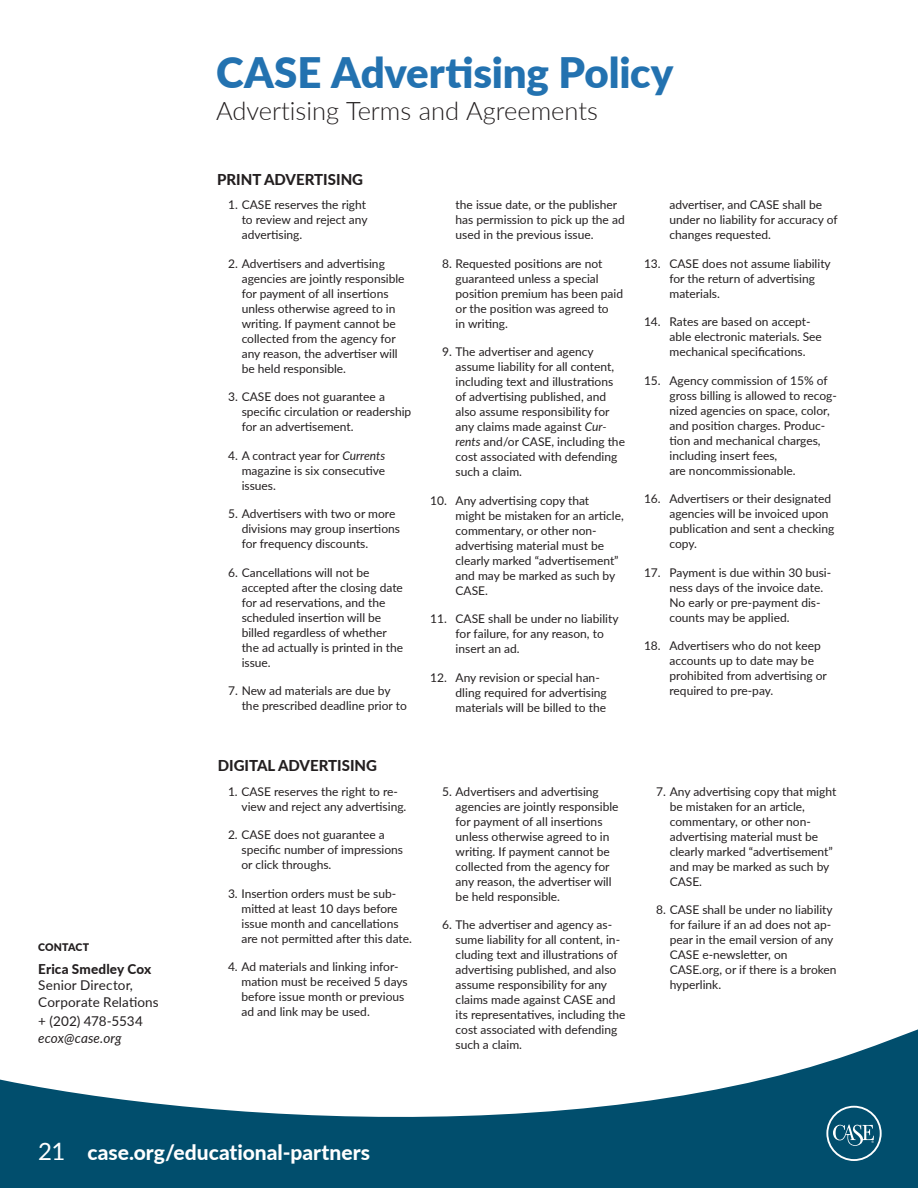
<style>
.page{position:relative;width:918px;height:1188px;background:#fff}
.page>*{position:absolute;margin:0;border:0;box-sizing:border-box;transform-origin:0 0}
.head_37{font:900 42px "Lato";letter-spacing:-.005em;color:#2372b0}
.dek{font:300 25.5px "Lato";color:#231f20}
.t1{font:800 21px "Lato";color:#fff}
._14pt_Head_gold{font:800 15px "Lato";color:#231f20}
.t2{font:13.5px/16.5px "Lato";letter-spacing:.01em;color:#231f20}
.t3{font:800 13.5px "Lato";letter-spacing:.01em;color:#231f20}
.t4{font:italic 13.5px "Lato";letter-spacing:.01em;color:#231f20}
._14pt_Head_gold-2{font:12px/15px "Lato";color:#231f20}
.t5{font:900 10.5px "Lato";letter-spacing:.005em;color:#231f20}
.s1{font-style:italic}
.s2{font-weight:400;font-size:24px}
</style>
<div class="page">
<svg style="left:0;top:1029px;width:918px;height:159px;fill:#014e6d"></svg>
<svg style="left:833px;top:1124px;width:41px;height:22px"></svg>
<div style="left:826px;top:1106px;width:56px;height:55px;border:2px solid #fff;border-radius:50%"></div>
<p class="head_37" style="left:216px;top:41px;width:459px">CASE Advertising Policy</p>
<p class="dek" style="left:216px;top:93px;width:384px">Advertising Terms and Agreements</p>
<p class="t5" style="left:38px;top:939px;width:52px">CONTACT</p>
<p class="t3" style="left:38px;top:959px;width:115px">Erica Smedley Cox</p>
<p class="t2" style="left:38px;top:977px;width:122px">Senior Director,<br>Corporate Relations</p>
<p class="t2" style="left:38px;top:1013px;width:106px">+ (202) 478-5534</p>
<p class="t4" style="left:38px;top:1028px;width:85px">ecox@case.org</p>
<p class="_14pt_Head_gold" style="left:217px;top:169px;width:147px">PRINT ADVERTISING</p>
<p class="_14pt_Head_gold-2" style="left:242px;top:197px;width:127px;text-indent:-14px">1. CASE reserves the right to review and reject any advertising.</p>
<p class="_14pt_Head_gold-2" style="left:242px;top:255px;width:164px;text-indent:-14px">2. Advertisers and advertising agencies are jointly responsible for payment of all insertions unless otherwise agreed to in writing. If payment cannot be collected from the agency for any reason, the advertiser will be held responsible.</p>
<p class="_14pt_Head_gold-2" style="left:242px;top:389px;width:171px;text-indent:-14px">3. CASE does not guarantee a specific circulation or readership for an advertisement.</p>
<p class="_14pt_Head_gold-2" style="left:242px;top:447px;width:145px;text-align:justify;text-indent:-14px">4. A contract year for <span class="s1">Currents </span>magazine is six consecutive issues.</p>
<p class="_14pt_Head_gold-2" style="left:242px;top:506px;width:160px;text-indent:-14px">5. Advertisers with two or more divisions may group insertions for frequency discounts.</p>
<p class="_14pt_Head_gold-2" style="left:242px;top:564px;width:163px;text-indent:-14px">6. Cancellations will not be accepted after the closing date for ad reservations, and the scheduled insertion will be billed regardless of whether the ad actually is printed in the issue.</p>
<p class="_14pt_Head_gold-2" style="left:242px;top:683px;width:167px;text-indent:-14px">7. New ad materials are due by the prescribed deadline prior to</p>
<p class="_14pt_Head_gold" style="left:218px;top:755px;width:161px">DIGITAL ADVERTISING</p>
<p class="_14pt_Head_gold-2" style="left:242px;top:783px;width:166px;text-indent:-14px">1. CASE reserves the right to re&shy;view and reject any advertising.</p>
<p class="_14pt_Head_gold-2" style="left:242px;top:827px;width:163px;text-indent:-14px">2. CASE does not guarantee a specific number of impressions or click throughs.</p>
<p class="_14pt_Head_gold-2" style="left:242px;top:885px;width:172px;text-indent:-14px">3. Insertion orders must be sub&shy;mitted at least 10 days before issue month and cancellations are not permitted after this date.</p>
<p class="_14pt_Head_gold-2" style="left:242px;top:959px;width:168px;text-indent:-14px">4. Ad materials and linking infor&shy;mation must be received 5 days before issue month or previous ad and link may be used.</p>
<p class="_14pt_Head_gold-2" style="left:456px;top:197px;width:171px">the issue date, or the publisher has permission to pick up the ad used in the previous issue.</p>
<p class="_14pt_Head_gold-2" style="left:456px;top:255px;width:169px;text-indent:-14px">8. Requested positions are not guaranteed unless a special position premium has been paid or the position was agreed to<br>in writing.</p>
<p class="_14pt_Head_gold-2" style="left:456px;top:344px;width:171px;text-indent:-14px">9. The advertiser and agency assume liability for all content, including text and illustrations of advertising published, and also assume responsibility for any claims made against <span class="s1">Cur&shy;rents</span> and/or CASE, including the cost associated with defending such a claim.</p>
<p class="_14pt_Head_gold-2" style="left:456px;top:492px;width:170px;text-indent:-26px">10. Any advertising copy that<br>might be mistaken for an article, commentary, or other non&shy;advertising material must be clearly marked “advertisement” and may be marked as such by<br>CASE.</p>
<p class="_14pt_Head_gold-2" style="left:456px;top:611px;width:165px;text-indent:-26px">11. CASE shall be under no liability for failure, for any reason, to insert an ad.</p>
<p class="_14pt_Head_gold-2" style="left:456px;top:669px;width:153px;text-indent:-26px">12. Any revision or special han&shy;dling required for advertising materials will be billed to the</p>
<p class="_14pt_Head_gold-2" style="left:456px;top:783px;width:164px;text-indent:-14px">5. Advertisers and advertising agencies are jointly responsible for payment of all insertions unless otherwise agreed to in writing. If payment cannot be collected from the agency for any reason, the advertiser will be held responsible.</p>
<p class="_14pt_Head_gold-2" style="left:456px;top:917px;width:171px;text-indent:-14px">6. The advertiser and agency as&shy;sume liability for all content, in&shy;cluding text and illustrations of advertising published, and also assume responsibility for any claims made against CASE and its representatives, including the cost associated with defending such a claim.</p>
<p class="_14pt_Head_gold-2" style="left:670px;top:197px;width:170px">advertiser, and CASE shall be under no liability for accuracy of changes requested.</p>
<p class="_14pt_Head_gold-2" style="left:670px;top:255px;width:163px;text-indent:-26px">13. CASE does not assume liability for the return of advertising materials.</p>
<p class="_14pt_Head_gold-2" style="left:670px;top:314px;width:154px;text-indent:-26px">14. Rates are based on accept&shy;able electronic materials. See mechanical specifications.</p>
<p class="_14pt_Head_gold-2" style="left:670px;top:372px;width:169px;text-indent:-26px">15. Agency commission of 15% of gross billing is allowed to recog&shy;nized agencies on space, color, and position charges. Produc&shy;tion and mechanical charges, including insert fees,<br>are noncommissionable.</p>
<p class="_14pt_Head_gold-2" style="left:670px;top:491px;width:166px;text-indent:-26px">16. Advertisers or their designated agencies will be invoiced upon publication and sent a checking copy.</p>
<p class="_14pt_Head_gold-2" style="left:670px;top:564px;width:163px;text-indent:-26px">17. Payment is due within 30 busi&shy;ness days of the invoice date.<br>No early or pre-payment dis&shy;counts may be applied.</p>
<p class="_14pt_Head_gold-2" style="left:670px;top:638px;width:159px;text-indent:-26px">18. Advertisers who do not keep accounts up to date may be prohibited from advertising or required to pre-pay.</p>
<p class="_14pt_Head_gold-2" style="left:670px;top:783px;width:168px;text-indent:-14px">7. Any advertising copy that might be mistaken for an article, commentary, or other non&shy;advertising material must be clearly marked “advertisement” and may be marked as such by<br>CASE.</p>
<p class="_14pt_Head_gold-2" style="left:670px;top:902px;width:168px;text-indent:-14px">8. CASE shall be under no liability for failure if an ad does not ap&shy;pear in the email version of any<br>CASE e-newsletter, on<br>CASE.org, or if there is a broken hyperlink.</p>
<h3 class="t1" style="left:38px;top:1137px;width:333px"><span class="s2">21</span> case.org/educational-partners</h3>
</div>
